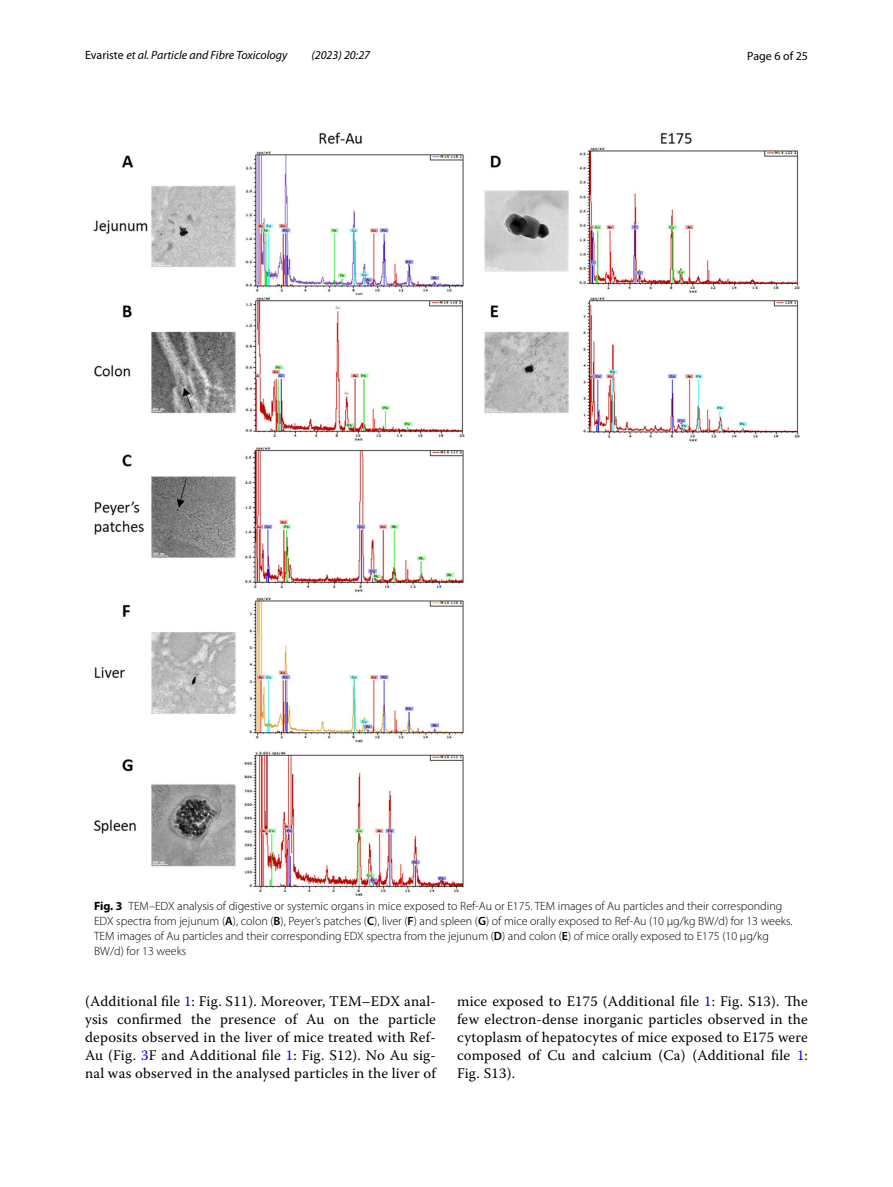
<style>
.page{position:relative;width:893px;height:1187px;background:#fff}
.page>*{position:absolute;margin:0;border:0;box-sizing:border-box;transform-origin:0 0}
.t1{font:14.7px/18px "Warnock Pro";letter-spacing:.015em;color:#000;text-align:justify}
.t2{font:300 12px/15px "Myriad Pro";color:#000}
.t3{font:italic 12px "Myriad Pro";color:#000}
.t4{font:12px "Myriad Pro";color:#000}
.s1{font-style:normal}
.s2{font-weight:700}
.s3{font-weight:600}
.s4{color:#00f}
</style>
<div class="page">
<img style="left:94px;top:133px;width:705px;height:762px">
<p class="t3" style="left:85px;top:48px;width:204px"><span class="s1">Evariste</span> et al. Particle and Fibre Toxicology</p>
<p class="t3" style="left:311px;top:48px;width:60px">(2023) 20:27</p>
<p class="t4" style="left:747px;top:48px;width:62px">Page 6 of 25</p>
<p class="t2" style="left:94px;top:898px;width:700px"><span class="s2">Fig. 3</span> TEM–EDX analysis of digestive or systemic organs in mice exposed to Ref-Au or E175. TEM images of Au particles and their corresponding EDX spectra from jejunum (<span class="s3">A</span>), colon (<span class="s3">B</span>), Peyer’s patches (<span class="s3">C</span>), liver (<span class="s3">F</span>) and spleen (<span class="s3">G</span>) of mice orally exposed to Ref-Au (10 µg/kg BW/d) for 13 weeks.<br>TEM images of Au particles and their corresponding EDX spectra from the jejunum (<span class="s3">D</span>) and colon (<span class="s3">E</span>) of mice orally exposed to E175 (10 µg/kg BW/d) for 13 weeks</p>
<p class="t1" style="left:85px;top:991px;width:352px">(Additional file <span class="s4">1</span>: Fig. S11). Moreover, TEM–EDX anal&shy;ysis confirmed the presence of Au on the particle deposits observed in the liver of mice treated with Ref-Au (Fig. <span class="s4">3</span>F and Additional file <span class="s4">1</span>: Fig. S12). No Au sig&shy;nal was observed in the analysed particles in the liver of</p>
<p class="t1" style="left:457px;top:991px;width:352px">mice exposed to E175 (Additional file <span class="s4">1</span>: Fig. S13). The few electron-dense inorganic particles observed in the cytoplasm of hepatocytes of mice exposed to E175 were composed of Cu and calcium (Ca) (Additional file <span class="s4">1</span>:<br>Fig. S13).</p>
</div>
